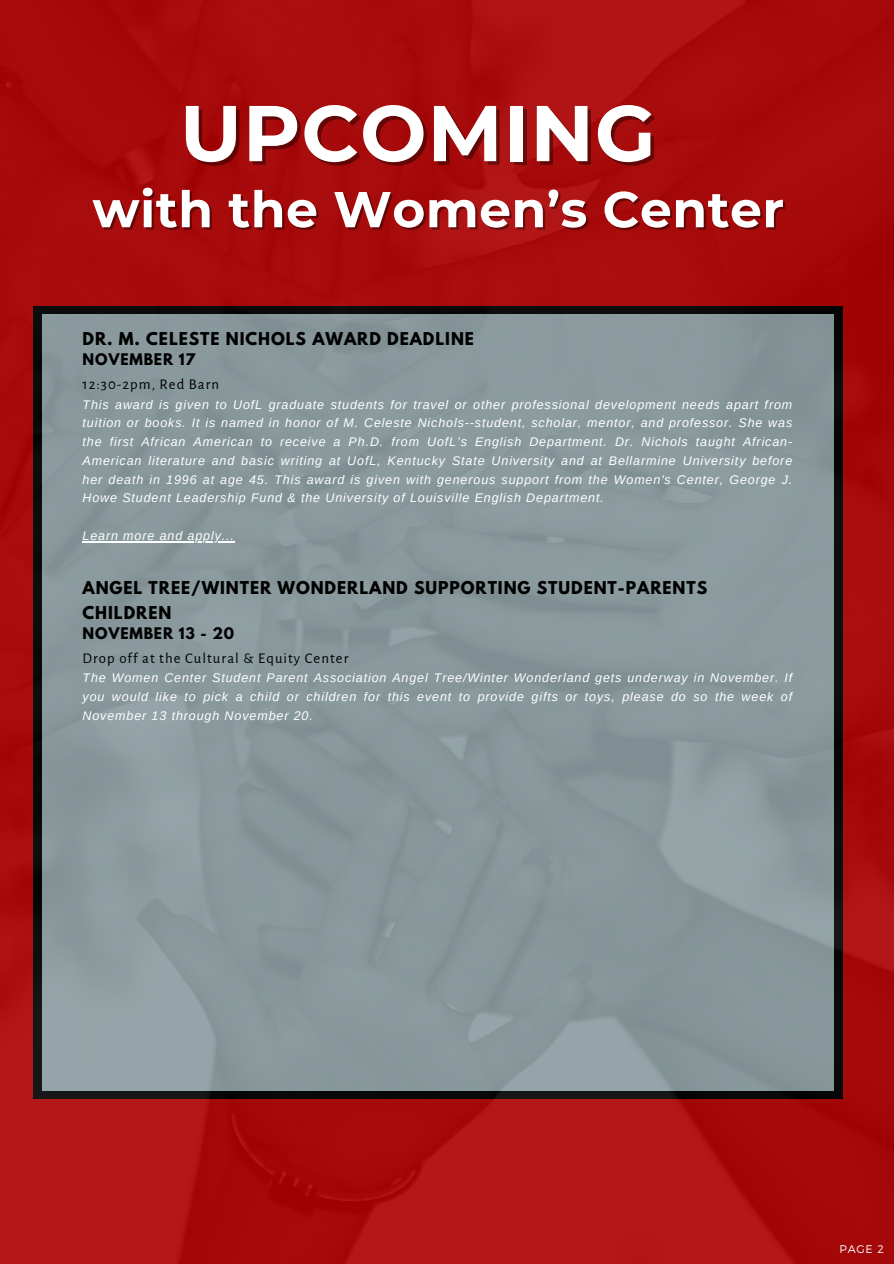
<style>
.page{position:relative;width:894px;height:1264px;background:#fff}
.page>*{position:absolute;margin:0;border:0;box-sizing:border-box;transform-origin:0 0}
.t1{font:700 78.9px "Montserrat";letter-spacing:.01em;color:#fff}
.t2{font:700 50.4px "Montserrat";letter-spacing:.01em;color:#fff}
.t3{font:700 15.6px/24.8px "League Spartan";letter-spacing:.06em;color:#000}
.t4{font:14.85px "Alegreya Sans";letter-spacing:.07em;color:#000}
.t5{font:700 14.25px "League Spartan";letter-spacing:.06em;color:#000}
.t6{font:italic 12.45px/18.8px "Arimo";letter-spacing:.07em;color:#fff;text-align:justify}
.t7{font:300 11.1px "Montserrat";color:#fff}
</style>
<div class="page">
<img style="left:0;top:0;width:893px;height:1263px">
<hr style="left:82px;top:541px;width:153px;height:1px;background:#fff">
<p class="t1" style="left:180px;top:85px;width:477px">UPCOMING</p>
<p class="t2" style="left:92px;top:178px;width:693px">with the Women’s Center</p>
<p class="t3" style="left:82px;top:328px;width:393px">DR. M. CELESTE NICHOLS AWARD DEADLINE</p>
<p class="t5" style="left:82px;top:352px;width:114px">NOVEMBER 17</p>
<p class="t4" style="left:82px;top:377px;width:138px">12:30-2pm, Red Barn</p>
<p class="t6" style="left:82px;top:395px;width:711px">This award is given to UofL graduate students for travel or other professional development needs apart from tuition or books. It is named in honor of M. Celeste Nichols--student, scholar, mentor, and professor. She was the first African American to receive a Ph.D. from UofL’s English Department. Dr. Nichols taught African-American literature and basic writing at UofL, Kentucky State University and at Bellarmine University before her death in 1996 at age 45. This award is given with generous support from the Women's Center, George J.<br>Howe Student Leadership Fund &amp; the University of Louisville English Department.</p>
<p class="t6" style="left:82px;top:526px;width:153px">Learn more and apply...</p>
<p class="t3" style="left:82px;top:577px;width:626px">ANGEL TREE/WINTER WONDERLAND SUPPORTING STUDENT-PARENTS<br>CHILDREN</p>
<p class="t5" style="left:82px;top:626px;width:153px">NOVEMBER 13 - 20</p>
<p class="t4" style="left:82px;top:651px;width:267px">Drop off at the Cultural &amp; Equity Center</p>
<p class="t6" style="left:82px;top:668px;width:711px">The Women Center Student Parent Association Angel Tree/Winter Wonderland gets underway in November. If you would like to pick a child or children for this event to provide gifts or toys, please do so the week of November 13 through November 20.</p>
<p class="t7" style="left:839px;top:1241px;width:46px">PAGE 2</p>
</div>
